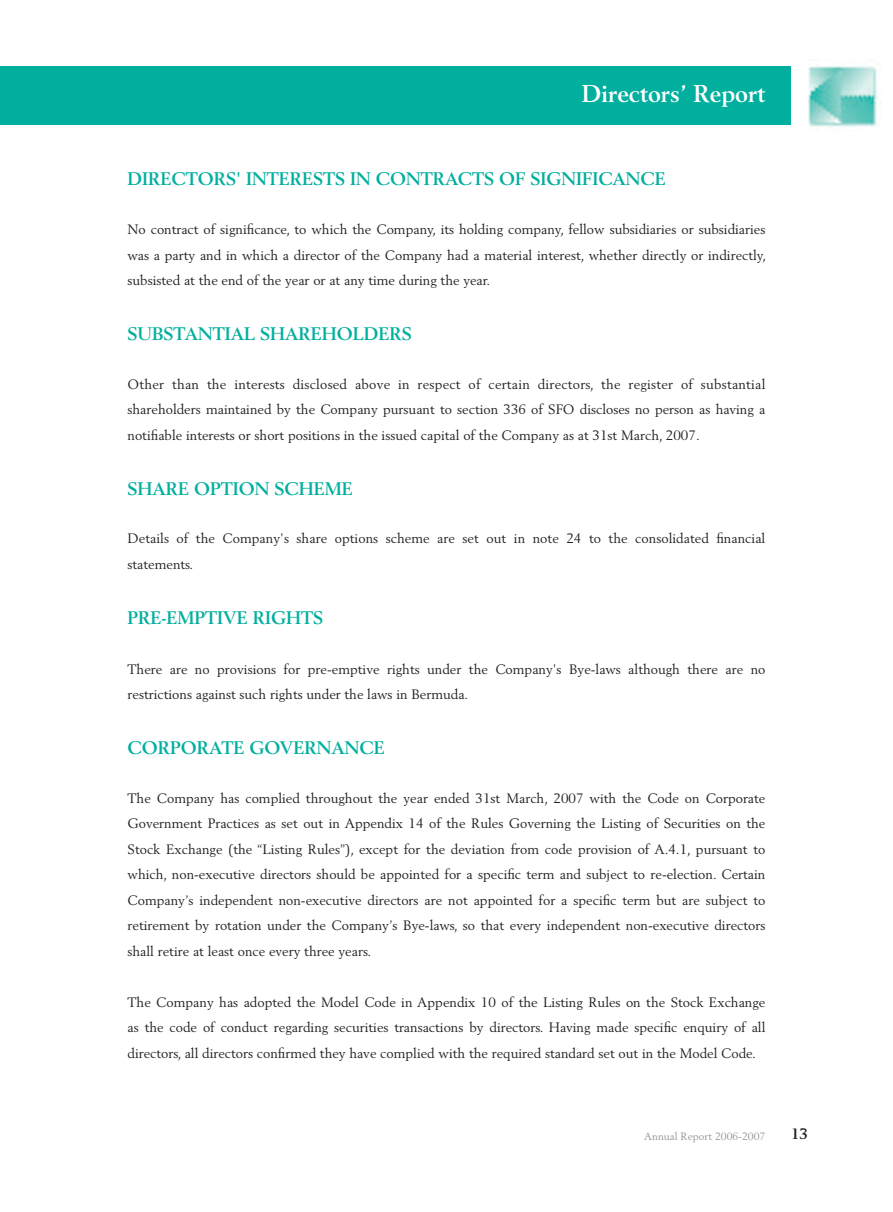
<style>
.page{position:relative;width:893px;height:1212px;background:#fff}
.page>*{position:absolute;margin:0;border:0;box-sizing:border-box;transform-origin:0 0}
.t1{font:700 24px "Berling";color:#fff}
.t2{font:700 18px "Berling";color:#00af9e}
.t3{font:700 15px "Berling";color:#231f20}
.t4{font:13.5px/25.5px "Berling";color:#231f20;text-align:justify}
.t5{font:10.5px "Berling";color:#939598}
</style>
<div class="page">
<div style="left:0;top:66px;width:791px;height:58px;background:#00af9e"></div>
<img style="left:808px;top:66px;width:73px;height:61px">
<p class="t1" style="left:582px;top:83px;width:185px">Directors’ Report</p>
<p class="t2" style="left:128px;top:172px;width:540px">DIRECTORS' INTERESTS IN CONTRACTS OF SIGNIFICANCE</p>
<p class="t4" style="left:128px;top:217px;width:640px">No contract of significance, to which the Company, its holding company, fellow subsidiaries or subsidiaries was a party and in which a director of the Company had a material interest, whether directly or indirectly, subsisted at the end of the year or at any time during the year.</p>
<p class="t2" style="left:128px;top:326px;width:286px">SUBSTANTIAL SHAREHOLDERS</p>
<p class="t4" style="left:128px;top:372px;width:639px">Other than the interests disclosed above in respect of certain directors, the register of substantial shareholders maintained by the Company pursuant to section 336 of SFO discloses no person as having a notifiable interests or short positions in the issued capital of the Company as at 31st March, 2007.</p>
<p class="t2" style="left:128px;top:481px;width:227px">SHARE OPTION SCHEME</p>
<p class="t4" style="left:128px;top:526px;width:639px">Details of the Company's share options scheme are set out in note 24 to the consolidated financial statements.</p>
<p class="t2" style="left:128px;top:610px;width:197px">PRE-EMPTIVE RIGHTS</p>
<p class="t4" style="left:128px;top:657px;width:639px">There are no provisions for pre-emptive rights under the Company's Bye-laws although there are no restrictions against such rights under the laws in Bermuda.</p>
<p class="t2" style="left:128px;top:740px;width:259px">CORPORATE GOVERNANCE</p>
<p class="t4" style="left:128px;top:786px;width:639px">The Company has complied throughout the year ended 31st March, 2007 with the Code on Corporate Government Practices as set out in Appendix 14 of the Rules Governing the Listing of Securities on the Stock Exchange (the “Listing Rules”), except for the deviation from code provision of A.4.1, pursuant to which, non-executive directors should be appointed for a specific term and subject to re-election. Certain Company’s independent non-executive directors are not appointed for a specific term but are subject to retirement by rotation under the Company’s Bye-laws, so that every independent non-executive directors shall retire at least once every three years.</p>
<p class="t4" style="left:128px;top:990px;width:639px">The Company has adopted the Model Code in Appendix 10 of the Listing Rules on the Stock Exchange as the code of conduct regarding securities transactions by directors. Having made specific enquiry of all directors, all directors confirmed they have complied with the required standard set out in the Model Code.</p>
<p class="t5" style="left:644px;top:1131px;width:123px">Annual Report 2006-2007</p>
<p class="t3" style="left:791px;top:1128px;width:18px">13</p>
</div>
